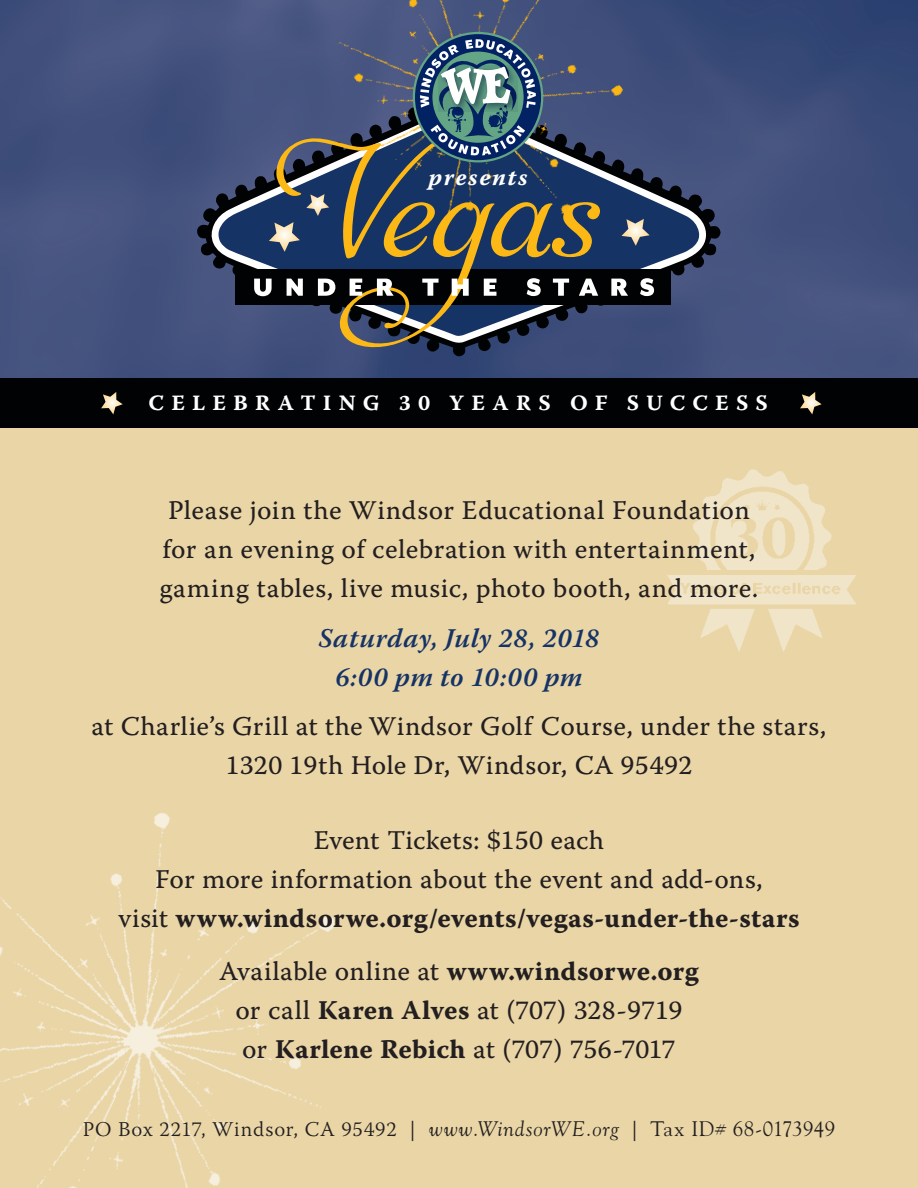
<style>
.page{position:relative;width:918px;height:1188px;background:#fff}
.page>*{position:absolute;margin:0;border:0;box-sizing:border-box;transform-origin:0 0}
.t1{font:27px/39px "Warnock Pro Capt";letter-spacing:.01em;color:#231f20;text-align:center}
.t2{font:italic 600 27px/39px "Warnock Pro";letter-spacing:.025em;color:#163365;text-align:center}
.t3{font:23.4px "Warnock Pro Bold It Capt";letter-spacing:.07em;color:#fff}
.t4{font:21.9px "Warnock Pro Bold Capt";letter-spacing:.33em;color:#fff}
.t5{font:300 21px "Warnock Pro";letter-spacing:.04em;color:#231f20}
.s1{font-family:"Warnock Pro Bold Capt"}
.s2{font-family:"Goudy";font-weight:400;font-style:italic}
.s3{font-family:"Goudy";font-weight:400}
</style>
<div class="page">
<img style="left:0;top:0;width:917px;height:378px">
<svg style="left:197px;top:93px;width:524px;height:264px;background:#3e4c76"></svg>
<svg style="left:211px;top:109px;width:497px;height:234px;background:#465278"></svg>
<svg style="left:217px;top:116px;width:483px;height:221px;background:#425177"></svg>
<img style="left:317px;top:0;width:347px;height:269px">
<div style="left:236px;top:269px;width:435px;height:36px;background:#010203"></div>
<svg style="left:276px;top:128px;width:324px;height:222px;background:#3e4855"></svg>
<svg style="left:254px;top:278px;width:400px;height:18px"></svg>
<svg style="left:413px;top:32px;width:130px;height:130px"></svg>
<svg style="left:420px;top:39px;width:116px;height:117px;background:#57788a"></svg>
<svg style="left:621px;top:219px;width:29px;height:27px"></svg>
<svg style="left:306px;top:194px;width:23px;height:22px"></svg>
<svg style="left:269px;top:222px;width:31px;height:30px"></svg>
<div style="left:0;top:413px;width:917px;height:775px;background:#e9d5a6"></div>
<img style="left:667px;top:469px;width:189px;height:183px">
<img style="left:0;top:812px;width:335px;height:376px">
<div style="left:0;top:378px;width:917px;height:49px;background:#010203"></div>
<svg style="left:800px;top:392px;width:22px;height:22px"></svg>
<svg style="left:101px;top:392px;width:22px;height:22px"></svg>
<p class="t3" style="left:429px;top:163px;width:100px">presents</p>
<p class="t4" style="left:149px;top:390px;width:621px">CELEBRATING 30 YEARS OF SUCCESS</p>
<p class="t1" style="left:159px;top:491px;width:601px">Please join the Windsor Educational Foundation for an evening of celebration with entertainment, gaming tables, live music, photo booth, and more.</p>
<p class="t2" style="left:318px;top:618px;width:283px">Saturday, July 28, 2018<br>6:00 pm to 10:00 pm</p>
<p class="t1" style="left:92px;top:707px;width:736px">at Charlie’s Grill at the Windsor Golf Course, under the stars,<br>1320 19th Hole Dr, Windsor, CA 95492</p>
<p class="t1" style="left:118px;top:821px;width:683px">Event Tickets: $150 each<br>For more information about the event and add-ons,<br>visit <span class="s1">www.windsorwe.org/events/vegas-under-the-stars</span></p>
<p class="t1" style="left:219px;top:951px;width:481px">Available online at <span class="s1">www.windsorwe.org </span>or call <span class="s1">Karen Alves</span> at (707) 328-9719<br>or <span class="s1">Karlene Rebich</span> at (707) 756-7017</p>
<p class="t5" style="left:83px;top:1116px;width:754px">PO Box 2217, Windsor, CA 95492 | <span class="s2">www.WindsorWE.org</span> | <span class="s3">Tax ID# 68-0173949</span></p>
</div>
